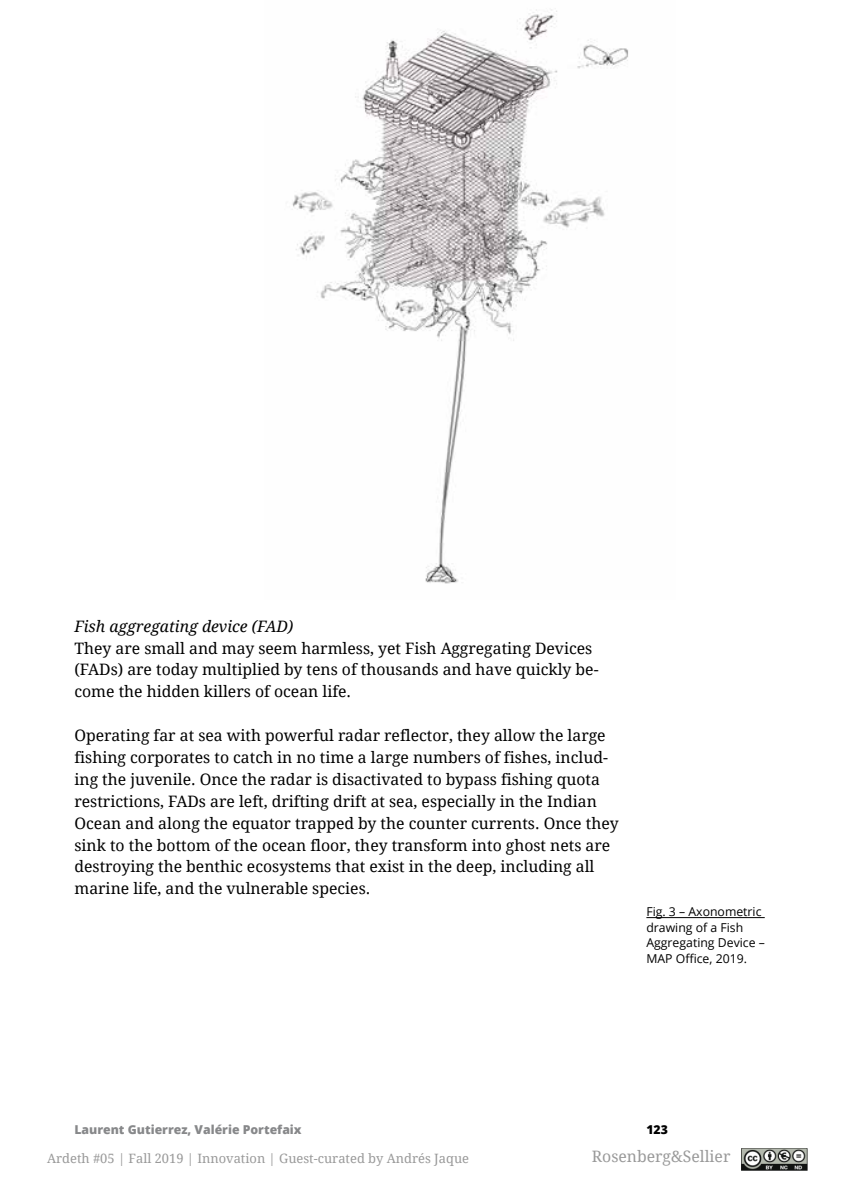
<style>
.page{position:relative;width:844px;height:1191px;background:#fff}
.page>*{position:absolute;margin:0;border:0;box-sizing:border-box;transform-origin:0 0}
.t1{font:15.75px/21.9px "Droid Serif";color:#000}
.t2{font:italic 15.75px "Droid Serif";color:#000}
.t3{font:15.75px "Droid Serif";color:#999}
.t4{font:12.95px "Droid Serif";color:#999}
.t5{font:12.25px/15.8px "Open Sans";color:#000}
.t6{font:800 12.25px "Open Sans";color:#87888a}
.t7{font:800 12.25px "Open Sans";color:#000}
</style>
<div class="page">
<hr style="left:646px;top:917px;width:118px;height:1px;background:#000">
<img style="left:292px;top:9px;width:336px;height:575px">
<img style="left:741px;top:1148px;width:66px;height:22px">
<p class="t2" style="left:74px;top:617px;width:220px">Fish aggregating device (FAD)</p>
<p class="t1" style="left:74px;top:637px;width:525px">They are small and may seem harmless, yet Fish Aggregating Devices (FADs) are today multiplied by tens of thousands and have quickly be&shy;come the hidden killers of ocean life.</p>
<p class="t1" style="left:74px;top:724px;width:545px">Operating far at sea with powerful radar reflector, they allow the large fishing corporates to catch in no time a large numbers of fishes, includ&shy;ing the juvenile. Once the radar is disactivated to bypass fishing quota restrictions, FADs are left, drifting drift at sea, especially in the Indian Ocean and along the equator trapped by the counter currents. Once they sink to the bottom of the ocean floor, they transform into ghost nets are destroying the benthic ecosystems that exist in the deep, including all marine life, and the vulnerable species.</p>
<p class="t5" style="left:646px;top:903px;width:120px">Fig. 3 – Axonometric drawing of a Fish<br>Aggregating Device –<br>MAP Office, 2019.</p>
<p class="t6" style="left:74px;top:1119px;width:229px">Laurent Gutierrez, Valérie Portefaix</p>
<p class="t7" style="left:646px;top:1119px;width:23px">123</p>
<p class="t4" style="left:47px;top:1150px;width:423px">Ardeth #05 | Fall 2019 | Innovation | Guest-curated by Andrés Jaque</p>
<p class="t3" style="left:591px;top:1147px;width:140px">Rosenberg&amp;Sellier</p>
</div>
